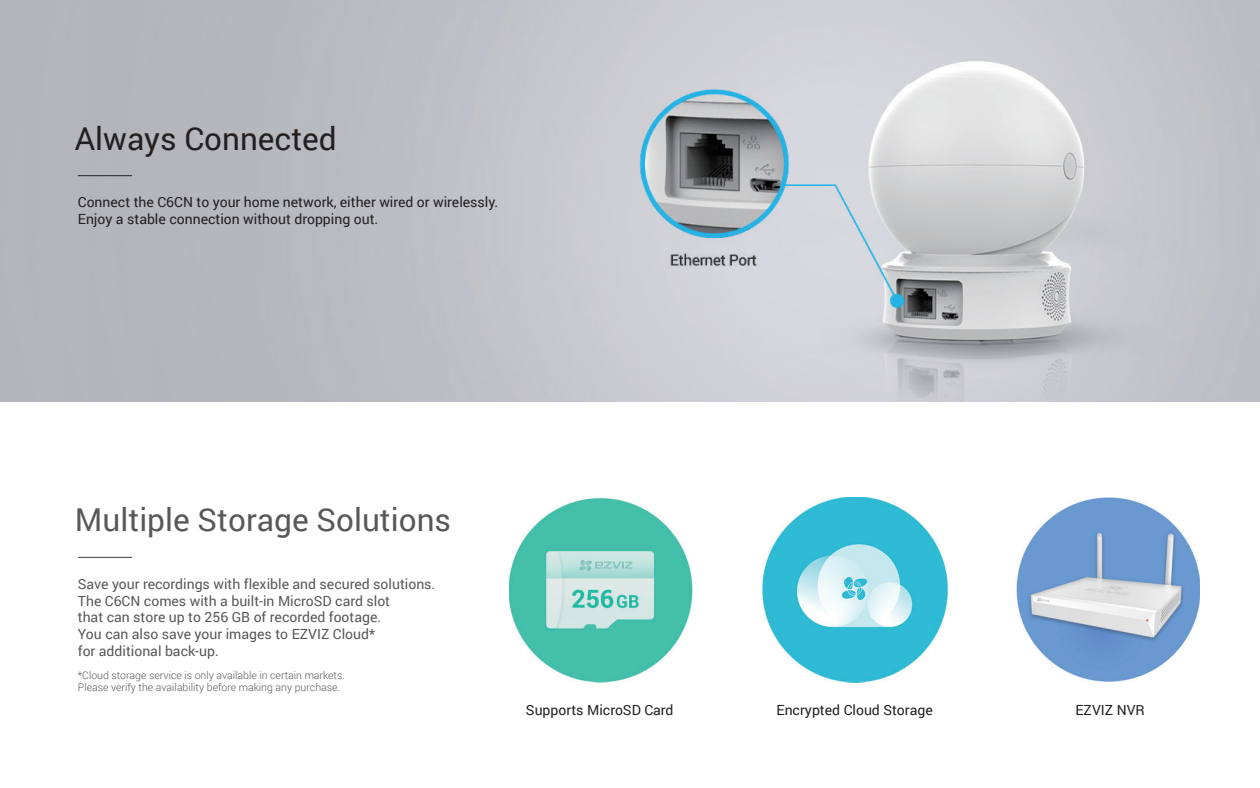
<style>
.page{position:relative;width:1260px;height:788px;background:#fff}
.page>*{position:absolute;margin:0;border:0;box-sizing:border-box;transform-origin:0 0}
.t1{font:31.5px "Roboto";color:#57585a}
.t2{font:31.5px "Roboto";color:#231f20}
.t3{font:14px/16.8px "Roboto";color:#57585a}
.t4{font:14px/16.8px "Roboto";color:#231f20}
.t5{font:300 10.5px/12.6px "Roboto";color:#57585a}
</style>
<div class="page">
<img style="left:90px;top:0;width:1170px;height:402px">
<hr style="left:78px;top:175px;width:54px;height:1px;background:#231f20">
<hr style="left:78px;top:557px;width:54px;height:1px;background:#3e3e3f">
<img style="left:509px;top:497px;width:691px;height:185px">
<h1 class="t2" style="left:75px;top:116px;width:263px">Always Connected</h1>
<p class="t4" style="left:78px;top:193px;width:422px">Connect the C6CN to your home network, either wired or wirelessly.<br>Enjoy a stable connection without dropping out.</p>
<h1 class="t1" style="left:75px;top:498px;width:378px">Multiple Storage Solutions</h1>
<p class="t3" style="left:78px;top:575px;width:359px">Save your recordings with flexible and secured solutions.<br>The C6CN comes with a built-in MicroSD card slot<br>that can store up to 256 GB of recorded footage.<br>You can also save your images to EZVIZ Cloud*<br>for additional back-up.</p>
<p class="t5" style="left:78px;top:668px;width:269px">*Cloud storage service is only available in certain markets.<br>Please verify the availability before making any purchase.</p>
<p class="t4" style="left:526px;top:701px;width:149px">Supports MicroSD Card</p>
<p class="t4" style="left:777px;top:701px;width:158px">Encrypted Cloud Storage</p>
<p class="t4" style="left:1075px;top:701px;width:71px">EZVIZ NVR</p>
</div>
